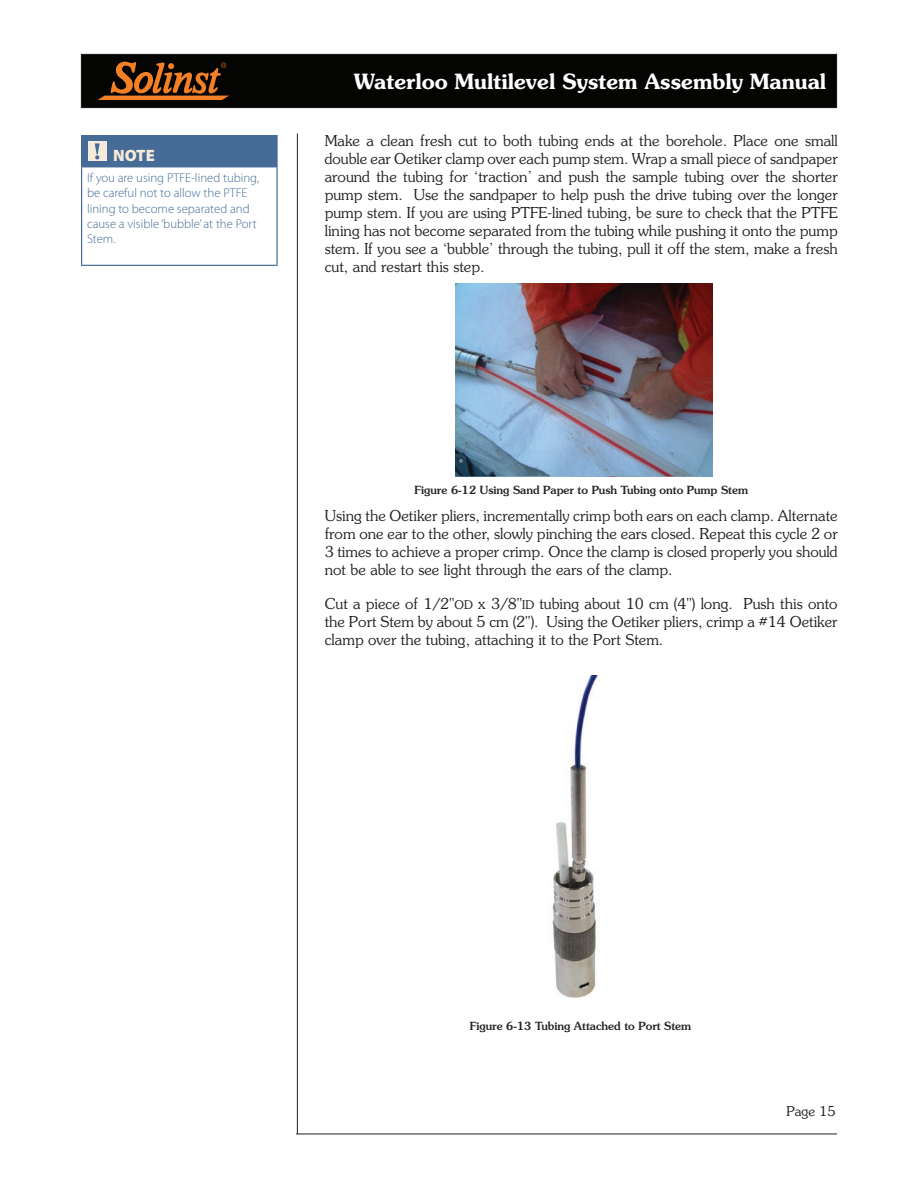
<style>
.page{position:relative;width:918px;height:1188px;background:#fff}
.page>*{position:absolute;margin:0;border:0;box-sizing:border-box;transform-origin:0 0}
.t1{font:600 21px "Souvenir Std";color:#fff}
.NOTE_Title{font:900 16.5px "Myriad Pro";color:#f6eada}
.BODY_Text{font:300 15px/18px "Souvenir Std";color:#231f20;text-align:justify}
.t2{font:300 13.5px "Souvenir Std";color:#231f20}
.NOTE_Body_Text{font:300 12.75px/15.3px "Myriad Pro";color:#456b96}
.t3{font:500 11.25px "Souvenir Std";color:#231f20}
.s1{font-size:12px}
</style>
<div class="page">
<div style="left:81px;top:54px;width:756px;height:54px;background:#040503"></div>
<div style="left:81px;top:54px;width:756px;height:54px;border:1px solid #231f20"></div>
<hr style="left:297px;top:134px;width:1px;height:1000px;background:#231f20">
<hr style="left:296px;top:1134px;width:541px;height:1px;background:#231f20">
<svg style="left:98px;top:62px;width:131px;height:38px"></svg>
<img style="left:456px;top:284px;width:257px;height:193px">
<img style="left:552px;top:675px;width:46px;height:323px">
<div style="left:82px;top:136px;width:195px;height:31px;background:#456b96"></div>
<hr style="left:81px;top:135px;width:197px;height:1px;background:#456b96">
<hr style="left:81px;top:136px;width:1px;height:31px;background:#456b96">
<hr style="left:276px;top:136px;width:2px;height:31px;background:#456b96">
<hr style="left:82px;top:167px;width:194px;height:1px;background:#456b96">
<hr style="left:81px;top:167px;width:1px;height:98px;background:#456b96">
<hr style="left:276px;top:167px;width:2px;height:98px;background:#456b96">
<hr style="left:81px;top:265px;width:197px;height:1px;background:#456b96">
<div style="left:88px;top:142px;width:19px;height:19px;background:#f6eada"></div>
<svg style="left:95px;top:143px;width:5px;height:16px"></svg>
<p class="NOTE_Title" style="left:113px;top:146px;width:43px">NOTE</p>
<p class="NOTE_Body_Text" style="left:87px;top:170px;width:174px">If you are using PTFE-lined tubing, be careful not to allow the PTFE lining to become separated and cause a visible ‘bubble’ at the Port<br>Stem.</p>
<h1 class="t1" style="left:354px;top:68px;width:474px">Waterloo Multilevel System Assembly Manual</h1>
<p class="BODY_Text" style="left:325px;top:132px;width:515px">Make a clean fresh cut to both tubing ends at the borehole. Place one small double ear Oetiker clamp over each pump stem. Wrap a small piece of sandpaper around the tubing for ‘traction’ and push the sample tubing over the shorter pump stem. Use the sandpaper to help push the drive tubing over the longer pump stem. If you are using PTFE-lined tubing, be sure to check that the PTFE lining has not become separated from the tubing while pushing it onto the pump stem. If you see a ‘bubble’ through the tubing, pull it off the stem, make a fresh cut, and restart this step.</p>
<p class="t3" style="left:415px;top:483px;width:335px">Figure 6-12 Using Sand Paper to Push Tubing onto Pump Stem</p>
<p class="BODY_Text" style="left:325px;top:506px;width:514px">Using the Oetiker pliers, incrementally crimp both ears on each clamp. Alternate from one ear to the other, slowly pinching the ears closed. Repeat this cycle 2 or 3 times to achieve a proper crimp. Once the clamp is closed properly you should not be able to see light through the ears of the clamp.</p>
<p class="BODY_Text" style="left:325px;top:595px;width:514px">Cut a piece of 1/2"<span class="s1">OD</span> x 3/8"<span class="s1">ID</span> tubing about 10 cm (4") long. Push this onto the Port Stem by about 5 cm (2"). Using the Oetiker pliers, crimp a #14 Oetiker clamp over the tubing, attaching it to the Port Stem.</p>
<p class="t3" style="left:470px;top:1019px;width:223px">Figure 6-13 Tubing Attached to Port Stem</p>
<p class="t2" style="left:786px;top:1103px;width:51px">Page 15</p>
</div>
